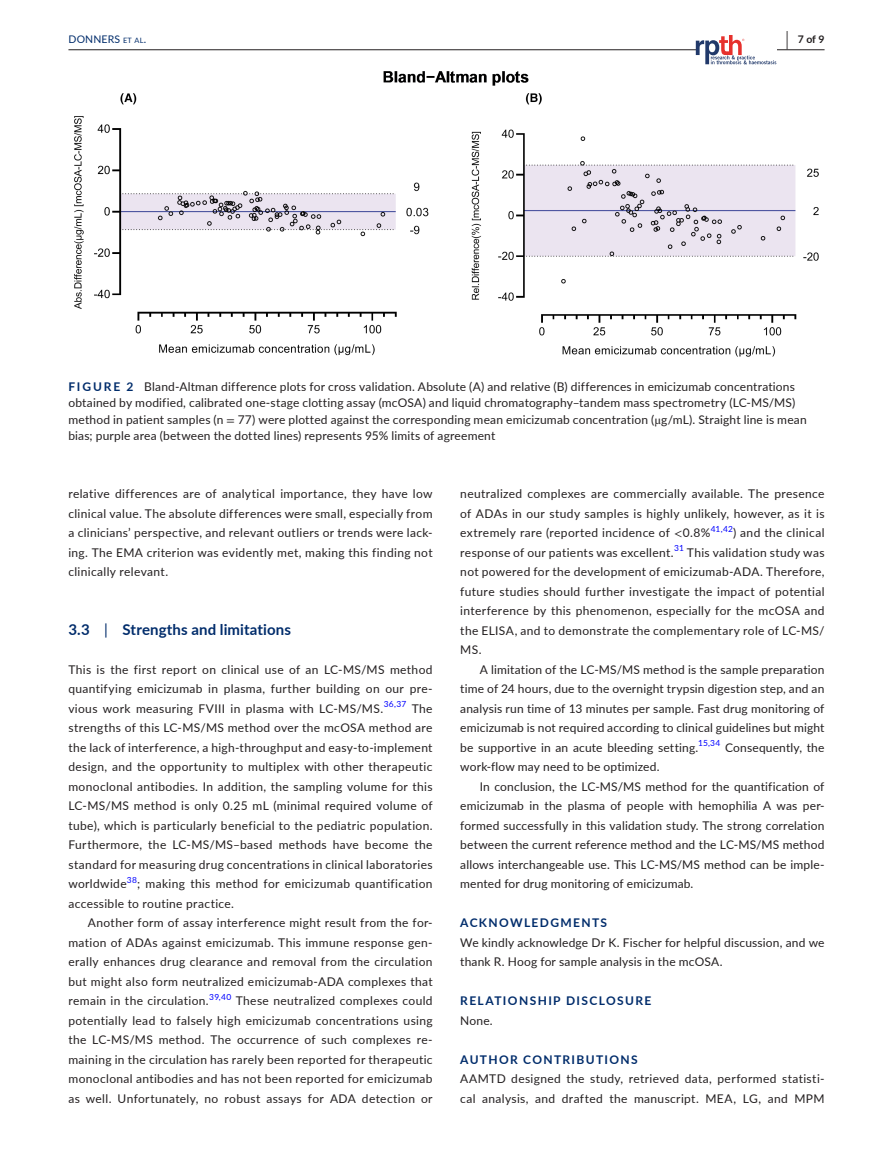
<style>
.page{position:relative;width:893px;height:1174px;background:#fff}
.page>*{position:absolute;margin:0;border:0;box-sizing:border-box;transform-origin:0 0}
.t1{font:700 15px "Lato";letter-spacing:.005em;color:#002c6b}
.t2{font:12px/19.5px "Lato";letter-spacing:.015em;color:#231f20;text-align:justify}
.t3{font:700 12px "Lato";letter-spacing:.115em;color:#002c6b}
.t4{font:10.5px "Lato";letter-spacing:.02em;color:#002c6b}
.t5{font:700 10.5px "Lato";color:#231f20}
.t6{font:8.4px "Lato";letter-spacing:.015em;color:#00f}
.s1{font-size:7.35px}
.s2{font-size:19.5px}
.s3{font-weight:700;color:#002c6b}
.s4{font-family:"STIX"}
.s5{font-weight:400}
</style>
<div class="page">
<hr style="left:68px;top:49px;width:756px;height:1px;background:#231f20">
<svg style="left:696px;top:35px;width:80px;height:29px"></svg>
<img style="left:74px;top:71px;width:745px;height:286px">
<p class="t4" style="left:68px;top:31px;width:79px">DONNERS <span class="s1">et al</span>.</p>
<p class="t5" style="left:786px;top:31px;width:40px"><span class="s2">|</span> 7 of 9</p>
<p class="t2" style="left:68px;top:378px;width:740px;line-height:16.5px;text-align:left"><span class="s3">FIGURE 2</span> Bland-Altman difference plots for cross validation. Absolute (A) and relative (B) differences in emicizumab concentrations obtained by modified, calibrated one-stage clotting assay (mcOSA) and liquid chromatography–tandem mass spectrometry (LC-MS/MS) method in patient samples (n <span class="s4">=</span> 77) were plotted against the corresponding mean emicizumab concentration (<span class="s4">µ</span>g/mL). Straight line is mean bias; purple area (between the dotted lines) represents 95% limits of agreement</p>
<p class="t2" style="left:68px;top:483px;width:366px">relative differences are of analytical importance, they have low clinical value. The absolute differences were small, especially from a clinicians’ perspective, and relevant outliers or trends were lack&shy;ing. The EMA criterion was evidently met, making this finding not clinically relevant.</p>
<p class="t1" style="left:68px;top:618px;width:224px">3.3 <span class="s5">|</span> Strengths and limitations</p>
<p class="t2" style="left:68px;top:659px;width:366px">This is the first report on clinical use of an LC-MS/MS method quantifying emicizumab in plasma, further building on our pre&shy;vious work measuring FVIII in plasma with LC-MS/MS.</p>
<p class="t6" style="left:384px;top:698px;width:24px">36,37</p>
<p class="t2" style="left:68px;top:698px;width:366px;text-indent:343px">The strengths of this LC-MS/MS method over the mcOSA method are the lack of interference, a high-throughput and easy-to-implement design, and the opportunity to multiplex with other therapeutic monoclonal antibodies. In addition, the sampling volume for this LC-MS/MS method is only 0.25 mL (minimal required volume of tube), which is particularly beneficial to the pediatric population.<br>Furthermore, the LC-MS/MS–based methods have become the standard for measuring drug concentrations in clinical laboratories worldwide<sup>38</sup>; making this method for emicizumab quantification accessible to routine practice.</p>
<p class="t2" style="left:68px;top:912px;width:366px;text-indent:20px">Another form of assay interference might result from the for&shy;mation of ADAs against emicizumab. This immune response gen&shy;erally enhances drug clearance and removal from the circulation but might also form neutralized emicizumab-ADA complexes that remain in the circulation.<sup>39,40</sup> These neutralized complexes could potentially lead to falsely high emicizumab concentrations using the LC-MS/MS method. The occurrence of such complexes re&shy;maining in the circulation has rarely been reported for therapeutic monoclonal antibodies and has not been reported for emicizumab as well. Unfortunately, no robust assays for ADA detection or</p>
<p class="t2" style="left:460px;top:483px;width:366px">neutralized complexes are commercially available. The presence of ADAs in our study samples is highly unlikely, however, as it is extremely rare (reported incidence of <span class="s4">&lt;</span>0.8%</p>
<p class="t6" style="left:711px;top:523px;width:24px">41,42</p>
<p class="t2" style="left:733px;top:522px;width:93px">) and the clinical</p>
<p class="t2" style="left:460px;top:542px;width:215px">response of our patients was excellent.</p>
<p class="t6" style="left:674px;top:542px;width:11px">31</p>
<p class="t2" style="left:460px;top:542px;width:366px;text-indent:227px">This validation study was not powered for the development of emicizumab-ADA. Therefore, future studies should further investigate the impact of potential interference by this phenomenon, especially for the mcOSA and the ELISA, and to demonstrate the complementary role of LC-MS/ MS.</p>
<p class="t2" style="left:460px;top:659px;width:366px;text-indent:19px">A limitation of the LC-MS/MS method is the sample preparation time of 24 hours, due to the overnight trypsin digestion step, and an analysis run time of 13 minutes per sample. Fast drug monitoring of emicizumab is not required according to clinical guidelines but might be supportive in an acute bleeding setting.</p>
<p class="t6" style="left:698px;top:737px;width:24px">15,34</p>
<p class="t2" style="left:725px;top:737px;width:101px">Consequently, the</p>
<p class="t2" style="left:460px;top:756px;width:201px">work-flow may need to be optimized.</p>
<p class="t2" style="left:480px;top:776px;width:346px">In conclusion, the LC-MS/MS method for the quantification of</p>
<p class="t2" style="left:460px;top:795px;width:366px">emicizumab in the plasma of people with hemophilia A was per-</p>
<p class="t2" style="left:460px;top:815px;width:366px">formed successfully in this validation study. The strong correlation</p>
<p class="t2" style="left:460px;top:834px;width:366px">between the current reference method and the LC-MS/MS method</p>
<p class="t2" style="left:460px;top:854px;width:366px">allows interchangeable use. This LC-MS/MS method can be imple-</p>
<p class="t2" style="left:460px;top:873px;width:235px">mented for drug monitoring of emicizumab.</p>
<p class="t3" style="left:460px;top:914px;width:148px">ACKNOWLEDGMENTS</p>
<p class="t2" style="left:460px;top:932px;width:366px">We kindly acknowledge Dr K. Fischer for helpful discussion, and we thank R. Hoog for sample analysis in the mcOSA.</p>
<p class="t3" style="left:460px;top:992px;width:193px">RELATIONSHIP DISCLOSURE</p>
<p class="t2" style="left:460px;top:1010px;width:34px">None.</p>
<p class="t3" style="left:460px;top:1050px;width:179px">AUTHOR CONTRIBUTIONS</p>
<p class="t2" style="left:460px;top:1068px;width:366px">AAMTD designed the study, retrieved data, performed statisti&shy;cal analysis, and drafted the manuscript. MEA, LG, and MPM</p>
</div>
